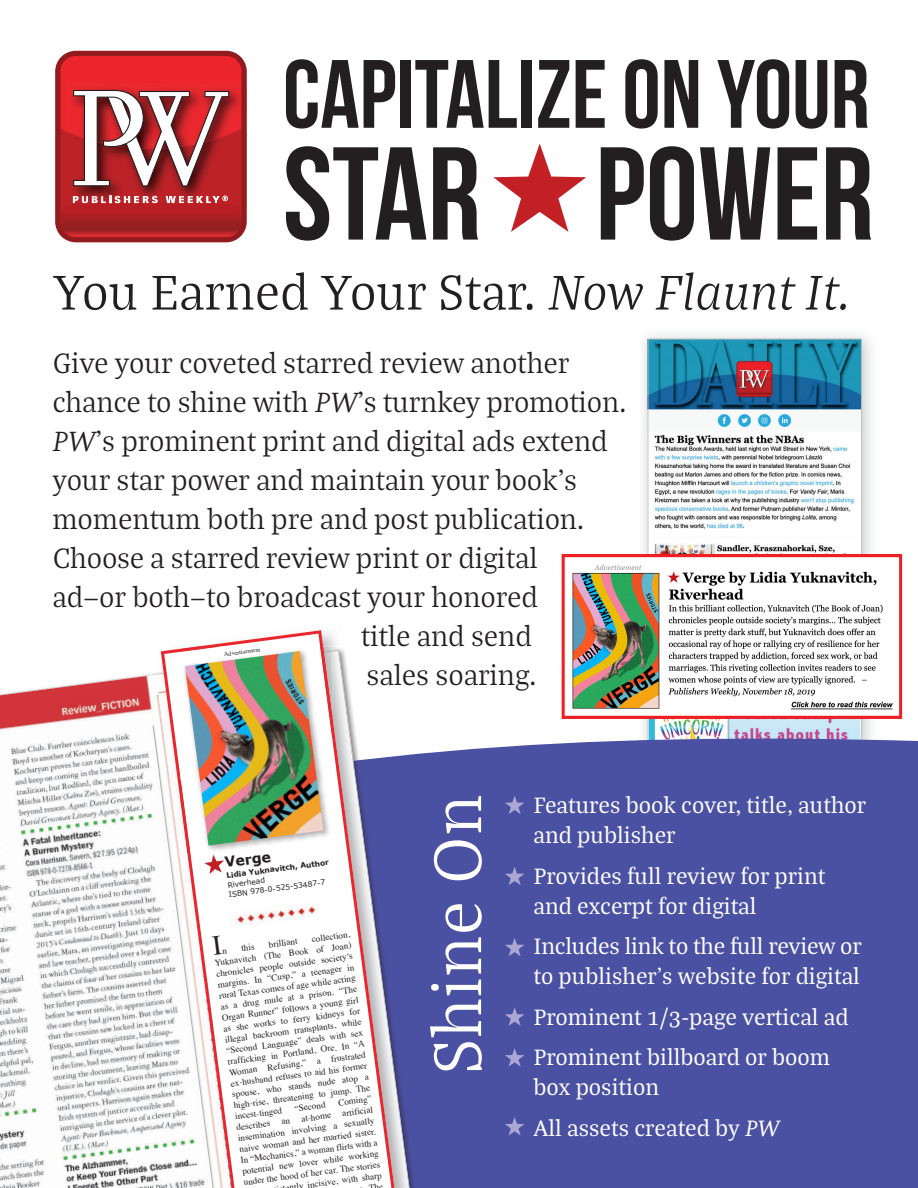
<style>
.page{position:relative;width:918px;height:1188px;background:#fff}
.page>*{position:absolute;margin:0;border:0;box-sizing:border-box;transform-origin:0 0}
.t1{font:700 131.85px "Bebas Neue";color:#231f20}
.t2{font:700 96.75px "Bebas Neue";color:#231f20}
.t3{font:300 72px "Bagatela";color:#fff}
.t4{font:300 52.5px "Bagatela";color:#231f20}
.t5{font:300 30px "Bagatela";letter-spacing:-.005em;color:#231f20}
.t6{font:24px/30px "Bagatela";color:#fff}
.t7{font:700 14.1px "Verdana";color:#231f20}
.t8{font:9.15px/10.9px "Times";color:#231f20}
.t9{font:7.5px/9.3px "Verdana";color:#231f20}
.t10{font:700 7.5px "Verdana";color:#231f20}
.t11{font:6.3px "Times";color:#231f20}
.s1{font-style:italic}
</style>
<div class="page">
<img style="left:643px;top:334px;width:228px;height:397px">
<img style="left:650px;top:341px;width:210px;height:390px">
<div style="left:417px;top:731px;width:501px;height:457px;background:#4b51a2"></div>
<svg style="left:55px;top:51px;width:192px;height:191px;background:#bd4347"></svg>
<svg style="left:493px;top:143px;width:93px;height:89px"></svg>
<img style="left:0;top:794px;width:156px;height:394px">
<img style="left:0;top:675px;width:156px;height:119px">
<div style="left:410px;top:760px;width:6px;height:428px;background:#4b51a2"></div>
<img style="left:158px;top:651px;width:252px;height:537px">
<img style="left:156px;top:673px;width:5px;height:515px">
<svg style="left:161px;top:630px;width:233px;height:558px"></svg>
<img style="left:181px;top:646px;width:151px;height:207px">
<img style="left:181px;top:646px;width:17px;height:3px">
<img style="left:181px;top:802px;width:6px;height:51px">
<img style="left:185px;top:651px;width:138px;height:195px">
<svg style="left:204px;top:842px;width:139px;height:62px"></svg>
<img style="left:572px;top:558px;width:321px;height:157px">
<div style="left:562px;top:554px;width:340px;height:165px;border:3px solid #ee1f23"></div>
<svg style="left:505px;top:796px;width:19px;height:18px"></svg>
<svg style="left:505px;top:867px;width:19px;height:18px"></svg>
<svg style="left:505px;top:938px;width:19px;height:18px"></svg>
<svg style="left:505px;top:1007px;width:19px;height:19px"></svg>
<svg style="left:505px;top:1048px;width:19px;height:19px"></svg>
<svg style="left:505px;top:1117px;width:19px;height:18px"></svg>
<svg style="left:212px;top:936px;width:15px;height:19px"></svg>
<h2 class="t2" style="left:283px;top:41px;width:588px">CAPITALIZE ON YOUR</h2>
<h1 class="t1" style="left:283px;top:122px;width:592px">STAR POWER</h1>
<h3 class="t4" style="left:52px;top:259px;width:800px">You Earned Your Star. <span class="s1">Now Flaunt It.</span></h3>
<h3 class="t5" style="left:52px;top:344px;width:518px">Give your coveted starred review another</h3>
<h3 class="t5" style="left:52px;top:383px;width:576px">chance to shine with <span class="s1">PW</span>’s turnkey promotion.</h3>
<h3 class="t5" style="left:52px;top:422px;width:557px"><span class="s1">PW</span>’s prominent print and digital ads extend</h3>
<h3 class="t5" style="left:52px;top:461px;width:526px">your star power and maintain your book’s</h3>
<h3 class="t5" style="left:52px;top:500px;width:534px">momentum both pre and post publication.</h3>
<h3 class="t5" style="left:52px;top:539px;width:487px">Choose a starred review print or digital</h3>
<h3 class="t5" style="left:52px;top:578px;width:487px">ad—or both—to broadcast your honored</h3>
<h3 class="t5" style="left:361px;top:617px;width:173px">title and send</h3>
<h3 class="t5" style="left:367px;top:656px;width:172px">sales soaring.</h3>
<p class="t11" style="left:223px;top:648px;width:38px;rotate:-7deg">Advertisement</p>
<h3 class="t7" style="left:223px;top:853px;width:48px;rotate:-8deg">Verge</h3>
<p class="t10" style="left:226px;top:870px;width:105px;rotate:-7deg">Lidia Yuknavitch, Author</p>
<p class="t9" style="left:227px;top:880px;width:99px;rotate:-7deg">Riverhead<br>ISBN 978-0-525-53487-7</p>
<p class="t8" style="left:211px;top:947px;width:141px;text-indent:101px;rotate:-8deg">collection,<br>Yuknavitch (The Book of Joan) chronicles people outside society’s margins. In “Cusp,” a teenager in rural Texas comes of age while acting as a drug mule at a prison. “The<br>Organ Runner” follows a young girl as she works to ferry kidneys for illegal backroom transplants, while “Second Language” deals with sex trafficking in Portland, Ore. In “A<br>Woman Refusing,” a frustrated ex-husband refuses to aid his former spouse, who stands nude atop a high-rise, threatening to jump. The incest-tinged</p>
<p class="t8" style="left:240px;top:942px;width:15px;rotate:-8deg">this</p>
<p class="t8" style="left:268px;top:939px;width:30px;rotate:-8deg">brilliant</p>
<p class="t8" style="left:234px;top:1111px;width:140px;text-align:right;rotate:-8deg">Coming”<br>describes an at-home artificial insemination involving a sexually naive woman and her married sister.<br>In “Mechanics,” a woman flirts with a potential new lover while working under the hood of her car. The stories ntly incisive, with sharp<br>The</p>
<p class="t8" style="left:294px;top:1102px;width:32px;rotate:-8deg">“Second</p>
<h3 class="t3" style="left:412px;top:1075px;width:282px;rotate:-90deg">Shine On</h3>
<h3 class="t6" style="left:533px;top:789px;width:334px">Features book cover, title, author and publisher</h3>
<h3 class="t6" style="left:533px;top:860px;width:294px">Provides full review for print and excerpt for digital</h3>
<h3 class="t6" style="left:533px;top:930px;width:330px">Includes link to the full review or to publisher’s website for digital</h3>
<h3 class="t6" style="left:533px;top:995px;width:317px;line-height:40.5px">Prominent 1/3-page vertical ad<br>Prominent billboard or boom</h3>
<h3 class="t6" style="left:533px;top:1066px;width:248px;line-height:40.5px">box position<br>All assets created by <span class="s1">PW</span></h3>
</div>
